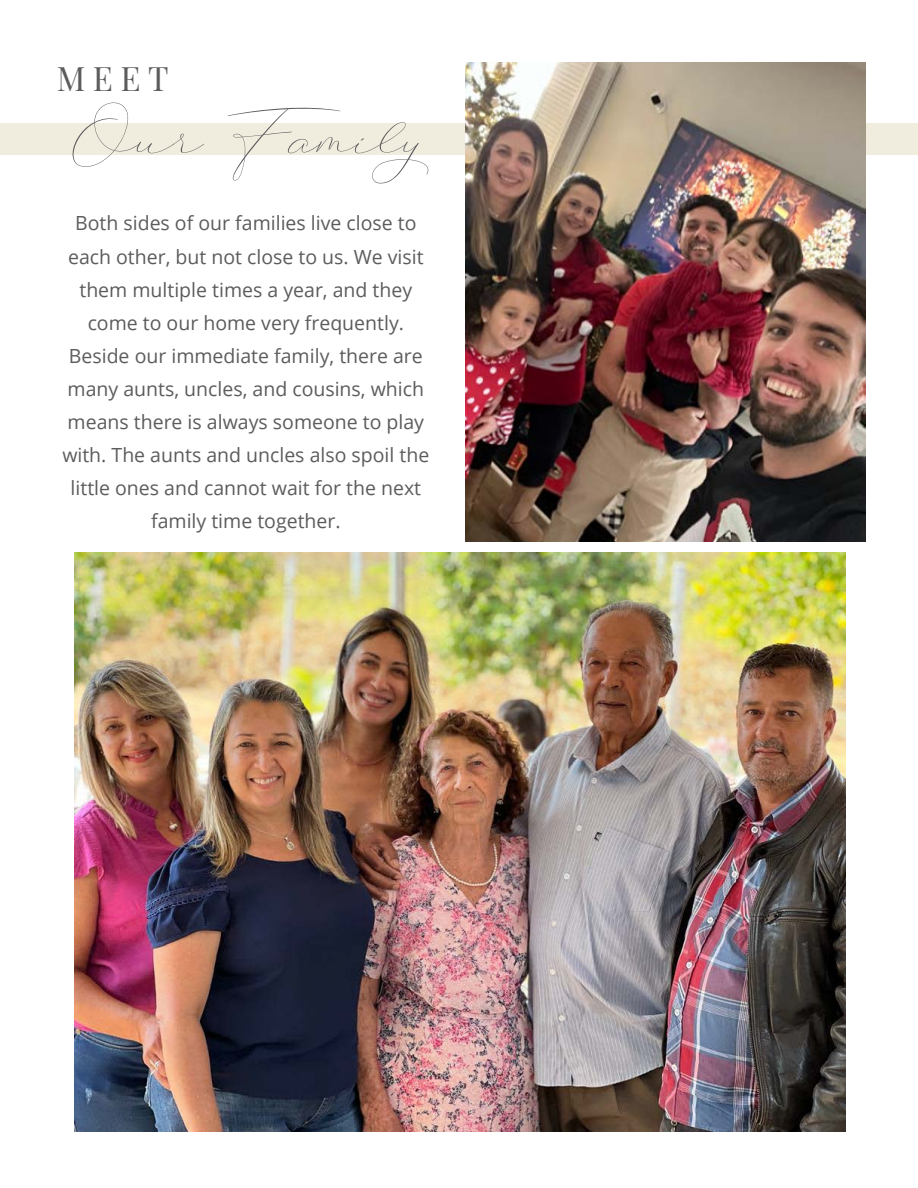
<style>
.page{position:relative;width:918px;height:1188px;background:#fff}
.page>*{position:absolute;margin:0;border:0;box-sizing:border-box;transform-origin:0 0}
.t1{font:90px "Botterill Signature";color:#5d5c5d}
.t2{font:33px "Playfair Display";color:#5d5c5d}
.t3{font:19.5px/33px "Open Sans";color:#5d5c5d;text-align:center}
</style>
<div class="page">
<div style="left:0;top:124px;width:918px;height:31px;background:#f0ecde"></div>
<img style="left:466px;top:62px;width:400px;height:479px">
<img style="left:74px;top:553px;width:772px;height:578px">
<h2 class="t2" style="left:57px;top:53px;width:113px">MEET</h2>
<h1 class="t1" style="left:71px;top:94px;width:358px">Our Family</h1>
<p class="t3" style="left:62px;top:206px;width:369px">Both sides of our families live close to each other, but not close to us. We visit them multiple times a year, and they come to our home very frequently.<br>Beside our immediate family, there are many aunts, uncles, and cousins, which means there is always someone to play with. The aunts and uncles also spoil the little ones and cannot wait for the next family time together.</p>
</div>
